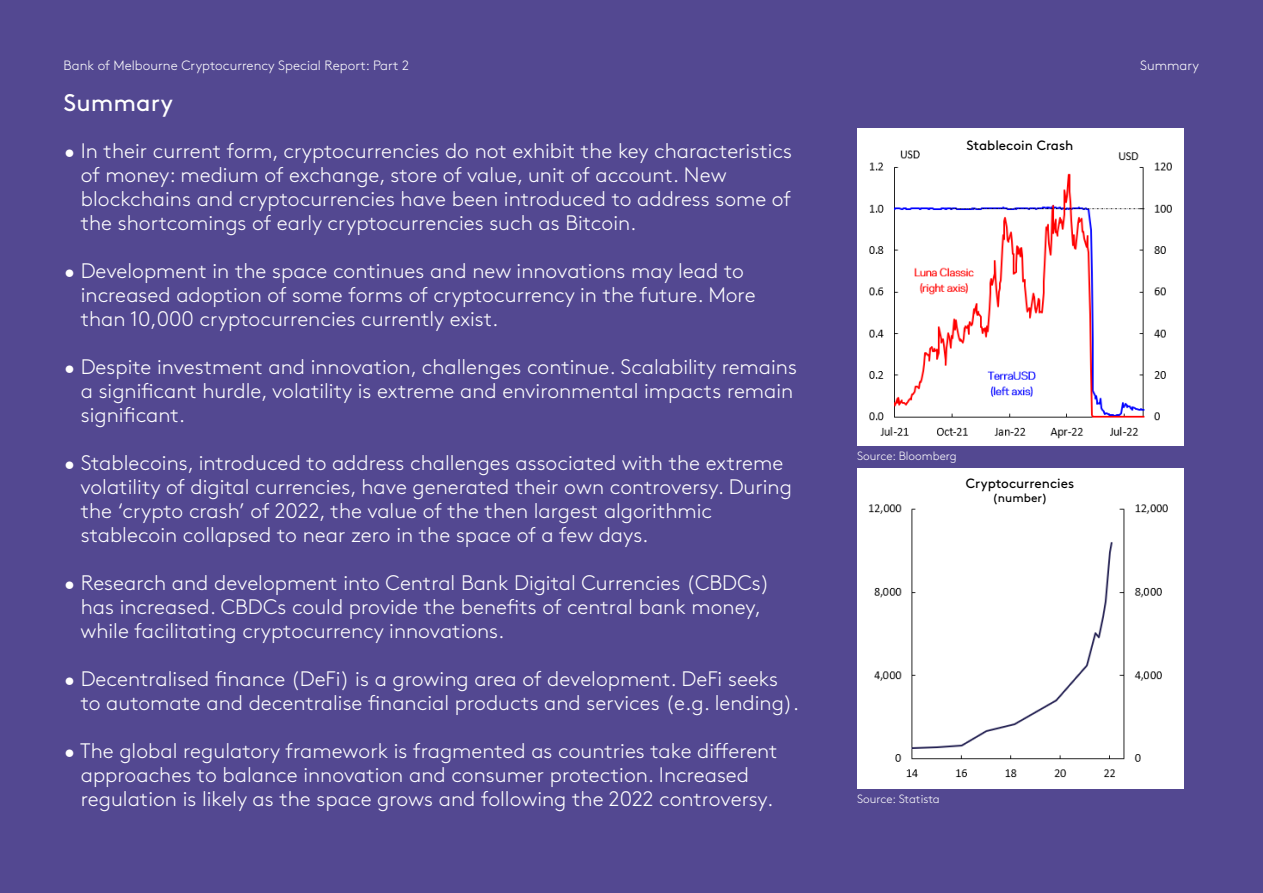
<style>
.page{position:relative;width:1263px;height:893px;background:#534891}
.page>*{position:absolute;margin:0;border:0;box-sizing:border-box;transform-origin:0 0}
.t1{font:24px "Brown";color:#fff}
.t2{font:300 21px "Brown";color:#fff}
.t3{font:300 13.5px "Brown";color:#fff}
.t4{font:13.5px "Brown";color:#000}
.t5{font:300 12px "Brown";color:#fff}
.t6{font:12px "Brown";color:#000}
.s1{color:#534891}
</style>
<div class="page">
<div style="left:857px;top:468px;width:326px;height:321px;background:#fff"></div>
<img style="left:857px;top:142px;width:326px;height:303px">
<div style="left:857px;top:128px;width:326px;height:14px;background:#fff"></div>
<p class="t3" style="left:64px;top:55px;width:347px">Bank of Melbourne Cryptocurrency Special Report: Part 2</p>
<p class="t1" style="left:64px;top:85px;width:111px">Summary</p>
<p class="t2" style="left:64px;top:135px;width:729px">• In their current form, cryptocurrencies do not exhibit the key characteristics</p>
<p class="t2" style="left:64px;top:159px;width:664px"><span class="s1">•</span> of money: medium of exchange, store of value, unit of account. New</p>
<p class="t2" style="left:64px;top:183px;width:728px"><span class="s1">•</span> blockchains and cryptocurrencies have been introduced to address some of</p>
<p class="t2" style="left:64px;top:207px;width:574px"><span class="s1">•</span> the shortcomings of early cryptocurrencies such as Bitcoin.</p>
<p class="t2" style="left:64px;top:255px;width:681px">• Development in the space continues and new innovations may lead to</p>
<p class="t2" style="left:64px;top:279px;width:693px"><span class="s1">•</span> increased adoption of some forms of cryptocurrency in the future. More</p>
<p class="t2" style="left:64px;top:303px;width:436px"><span class="s1">•</span> than 10,000 cryptocurrencies currently exist.</p>
<p class="t2" style="left:64px;top:351px;width:734px">• Despite investment and innovation, challenges continue. Scalability remains</p>
<p class="t2" style="left:64px;top:375px;width:731px"><span class="s1">•</span> a significant hurdle, volatility is extreme and environmental impacts remain</p>
<p class="t2" style="left:64px;top:399px;width:123px"><span class="s1">•</span> significant.</p>
<p class="t2" style="left:64px;top:447px;width:721px">• Stablecoins, introduced to address challenges associated with the extreme</p>
<p class="t2" style="left:64px;top:471px;width:729px"><span class="s1">•</span> volatility of digital currencies, have generated their own controversy. During</p>
<p class="t2" style="left:64px;top:495px;width:649px"><span class="s1">•</span> the ‘crypto crash’ of 2022, the value of the then largest algorithmic</p>
<p class="t2" style="left:64px;top:519px;width:586px"><span class="s1">•</span> stablecoin collapsed to near zero in the space of a few days.</p>
<p class="t2" style="left:64px;top:567px;width:707px">• Research and development into Central Bank Digital Currencies (CBDCs)</p>
<p class="t2" style="left:64px;top:591px;width:698px"><span class="s1">•</span> has increased. CBDCs could provide the benefits of central bank money,</p>
<p class="t2" style="left:64px;top:615px;width:442px"><span class="s1">•</span> while facilitating cryptocurrency innovations.</p>
<p class="t2" style="left:64px;top:663px;width:715px">• Decentralised finance (DeFi) is a growing area of development. DeFi seeks</p>
<p class="t2" style="left:64px;top:687px;width:736px"><span class="s1">•</span> to automate and decentralise financial products and services (e.g. lending).</p>
<p class="t2" style="left:64px;top:735px;width:715px">• The global regulatory framework is fragmented as countries take different</p>
<p class="t2" style="left:64px;top:759px;width:686px"><span class="s1">•</span> approaches to balance innovation and consumer protection. Increased</p>
<p class="t2" style="left:64px;top:783px;width:711px"><span class="s1">•</span> regulation is likely as the space grows and following the 2022 controversy.</p>
<p class="t4" style="left:967px;top:135px;width:108px">Stablecoin Crash</p>
<p class="t5" style="left:857px;top:447px;width:101px">Source: Bloomberg</p>
<p class="t4" style="left:966px;top:473px;width:110px">Cryptocurrencies</p>
<p class="t6" style="left:992px;top:489px;width:56px">(number)</p>
<p class="t5" style="left:857px;top:790px;width:84px">Source: Statista</p>
<p class="t3" style="left:1140px;top:55px;width:60px">Summary</p>
</div>
